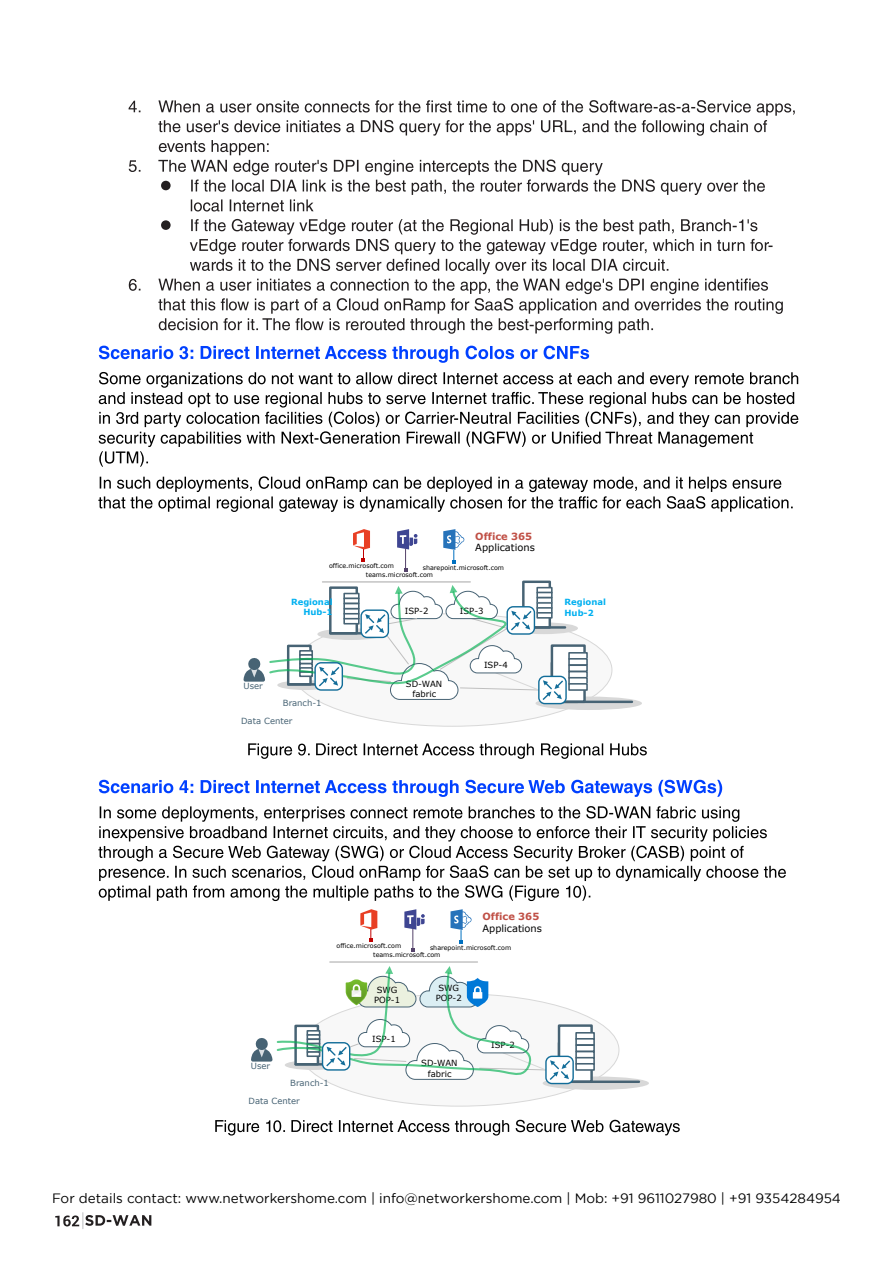
<style>
.page{position:relative;width:893px;height:1263px;background:#fff}
.page>*{position:absolute;margin:0;border:0;box-sizing:border-box;transform-origin:0 0}
.t1{font:13.5px "Gotham";color:#000}
.t2{font:9.9px/11.9px "Verdana";color:#000}
.t3{font:8.4px/10.2px "Verdana";color:#000;text-align:center}
.t4{font:8.4px/18px "Verdana";color:#476374}
.t5{font:700 8.4px/10.2px "Verdana";color:#00b0f0}
.t6{font:6.3px/9.1px "Verdana";color:#000}
.s1{font-weight:700;color:#c05046}
</style>
<div class="page">
<svg style="left:98px;top:476px;width:695px;height:36px"></svg>
<svg style="left:99px;top:372px;width:699px;height:95px"></svg>
<svg style="left:99px;top:346px;width:490px;height:17px"></svg>
<svg style="left:129px;top:219px;width:654px;height:115px"></svg>
<svg style="left:129px;top:100px;width:666px;height:112px"></svg>
<svg style="left:98px;top:806px;width:688px;height:95px"></svg>
<svg style="left:99px;top:780px;width:623px;height:17px"></svg>
<svg style="left:535px;top:696px;width:107px;height:14px"></svg>
<hr style="left:552px;top:701px;width:80px;height:2px;background:#476374">
<svg style="left:243px;top:529px;width:369px;height:197px"></svg>
<svg style="left:248px;top:743px;width:399px;height:16px"></svg>
<svg style="left:215px;top:1120px;width:465px;height:15px"></svg>
<div style="left:543px;top:1076px;width:106px;height:14px;background:#d8d8d8;border-radius:50%"></div>
<hr style="left:559px;top:1080px;width:80px;height:3px;background:#476374">
<svg style="left:251px;top:909px;width:368px;height:197px"></svg>
<svg style="left:55px;top:1212px;width:96px;height:17px"></svg>
<p class="t2" style="left:475px;top:530px;width:61px"><span class="s1">Office 365<br></span>Applications</p>
<p class="t6" style="left:366px;top:561px;width:69px;text-indent:-37px">office.microsoft.com teams.microsoft.com</p>
<p class="t6" style="left:423px;top:563px;width:83px">sharepoint.microsoft.com</p>
<p class="t5" style="left:291px;top:597px;width:43px;text-align:right">Regional<br>Hub-1</p>
<p class="t3" style="left:405px;top:606px;width:25px">ISP-2</p>
<p class="t4" style="left:243px;top:677px;width:21px">User</p>
<p class="t4" style="left:283px;top:694px;width:40px">Branch-1</p>
<p class="t3" style="left:406px;top:678px;width:38px">SD-WAN fabric</p>
<p class="t4" style="left:241px;top:712px;width:53px">Data Center</p>
<p class="t3" style="left:460px;top:606px;width:25px">ISP-3</p>
<p class="t3" style="left:484px;top:660px;width:25px">ISP-4</p>
<p class="t5" style="left:565px;top:597px;width:43px">Regional<br>Hub-2</p>
<p class="t2" style="left:482px;top:910px;width:61px"><span class="s1">Office 365<br></span>Applications</p>
<p class="t6" style="left:373px;top:941px;width:69px;text-indent:-37px">office.microsoft.com teams.microsoft.com</p>
<p class="t6" style="left:430px;top:943px;width:83px">sharepoint.microsoft.com</p>
<p class="t3" style="left:374px;top:984px;width:28px">SWG<br>POP-1</p>
<p class="t3" style="left:436px;top:983px;width:28px">SWG<br>POP-2</p>
<p class="t4" style="left:251px;top:1057px;width:21px">User</p>
<p class="t4" style="left:249px;top:1074px;width:82px;text-indent:42px">Branch-1<br>Data Center</p>
<p class="t3" style="left:372px;top:1034px;width:25px">ISP-1</p>
<p class="t3" style="left:421px;top:1058px;width:38px">SD-WAN fabric</p>
<p class="t3" style="left:491px;top:1040px;width:25px">ISP-2</p>
<h1 class="t1" style="left:52px;top:1191px;width:790px">For details contact: www.networkershome.com | info@networkershome.com | Mob: +91 9611027980 | +91 9354284954</h1>
</div>
